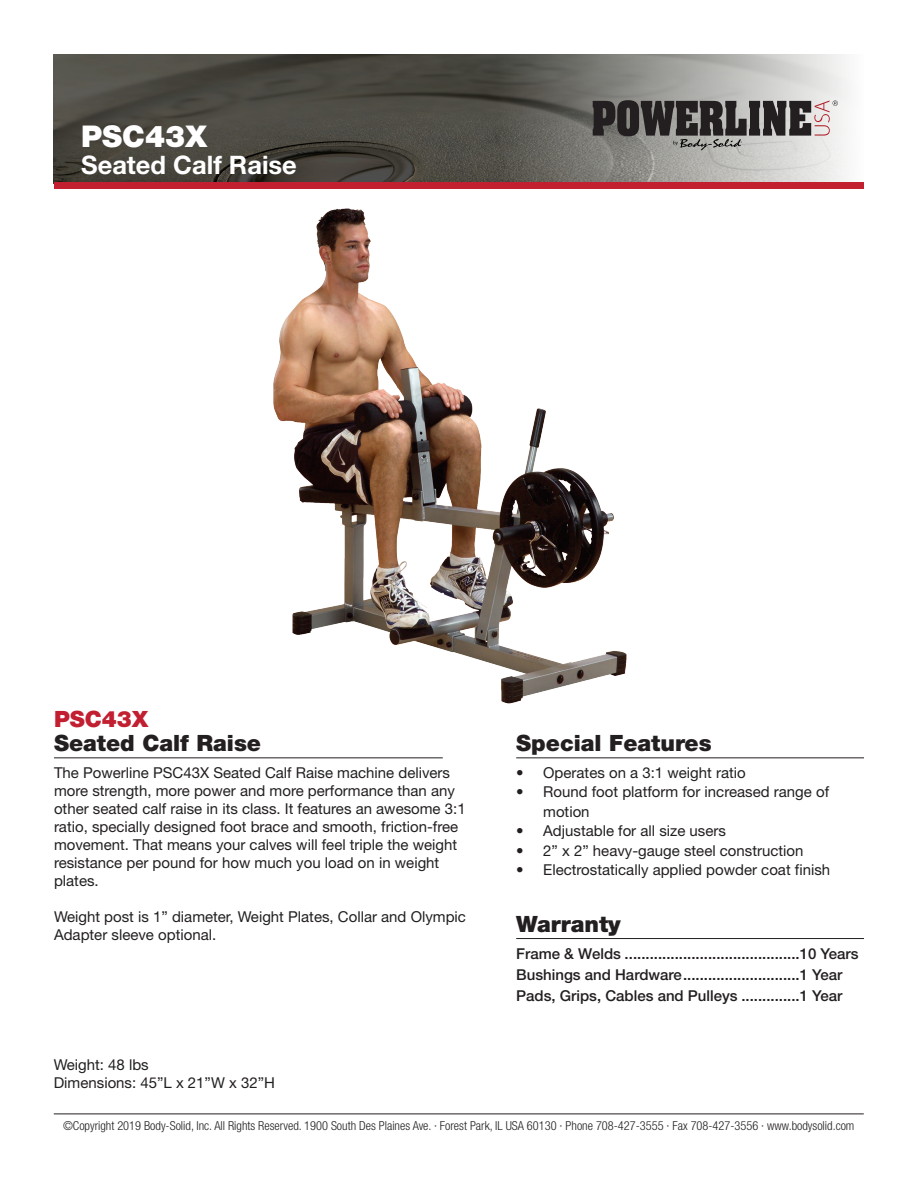
<style>
.page{position:relative;width:918px;height:1188px;background:#fff}
.page>*{position:absolute;margin:0;border:0;box-sizing:border-box;transform-origin:0 0}
.t1{font:900 30px "Helvetica Neue LT Std";color:#fff}
.t2{font:700 25.5px "Helvetica Neue LT Std";color:#fff}
.t3{font:900 22.5px "Helvetica Neue LT Std";color:#231f20}
.t4{font:900 22.5px "Helvetica Neue LT Std";color:#c21f31}
.t5{font:15px/18px "Helvetica Neue LT Std";color:#231f20}
.t6{font:500 15px/21px "Helvetica Neue LT Std";color:#231f20}
.t7{font:300 condensed 12.3px "Helvetica Neue LT Std";color:#231f20}
</style>
<div class="page">
<img style="left:54px;top:54px;width:444px;height:128px">
<svg style="left:498px;top:54px;width:351px;height:128px;background:#979793"></svg>
<div style="left:54px;top:182px;width:810px;height:7px;background:#c21f31"></div>
<svg style="left:593px;top:100px;width:245px;height:50px;background:#73706f"></svg>
<hr style="left:54px;top:1114px;width:810px;height:1px;background:#231f20">
<hr style="left:54px;top:757px;width:389px;height:1px;background:#231f20">
<hr style="left:516px;top:757px;width:348px;height:1px;background:#231f20">
<hr style="left:516px;top:938px;width:348px;height:1px;background:#231f20">
<img style="left:273px;top:208px;width:354px;height:496px">
<h1 class="t1" style="left:81px;top:118px;width:128px">PSC43X</h1>
<h2 class="t2" style="left:81px;top:149px;width:217px">Seated Calf Raise</h2>
<h3 class="t4" style="left:54px;top:706px;width:96px">PSC43X</h3>
<h3 class="t3" style="left:54px;top:729px;width:209px">Seated Calf Raise</h3>
<h3 class="t3" style="left:516px;top:729px;width:197px">Special Features</h3>
<p class="t5" style="left:54px;top:763px;width:413px">The Powerline PSC43X Seated Calf Raise machine delivers more strength, more power and more performance than any other seated calf raise in its class. It features an awesome 3:1 ratio, specially designed foot brace and smooth, friction-free movement. That means your calves will feel triple the weight resistance per pound for how much you load on in weight plates.</p>
<p class="t5" style="left:54px;top:907px;width:414px">Weight post is 1” diameter, Weight Plates, Collar and Olympic<br>Adapter sleeve optional.</p>
<p class="t5" style="left:54px;top:1056px;width:223px">Weight: 48 lbs<br>Dimensions: 45”L x 21”W x 32”H</p>
<p class="t5" style="left:516px;top:763px;width:231px">• Operates on a 3:1 weight ratio</p>
<p class="t5" style="left:543px;top:782px;width:287px;line-height:19.5px;text-indent:-27px">• Round foot platform for increased range of motion</p>
<p class="t5" style="left:516px;top:822px;width:211px">• Adjustable for all size users</p>
<p class="t5" style="left:516px;top:841px;width:289px">• 2” x 2” heavy-gauge steel construction</p>
<p class="t5" style="left:516px;top:861px;width:315px">• Electrostatically applied powder coat finish</p>
<h3 class="t3" style="left:516px;top:910px;width:106px">Warranty</h3>
<p class="t6" style="left:516px;top:943px;width:344px">Frame &amp; Welds ..........................................10 Years<br>Bushings and Hardware............................1 Year<br>Pads, Grips, Cables and Pulleys ..............1 Year</p>
<p class="t7" style="left:63px;top:1118px;width:793px">©Copyright 2019 Body-Solid, Inc. All Rights Reserved. 1900 South Des Plaines Ave. · Forest Park, IL USA 60130 · Phone 708-427-3555 · Fax 708-427-3556 · www.bodysolid.com</p>
</div>
